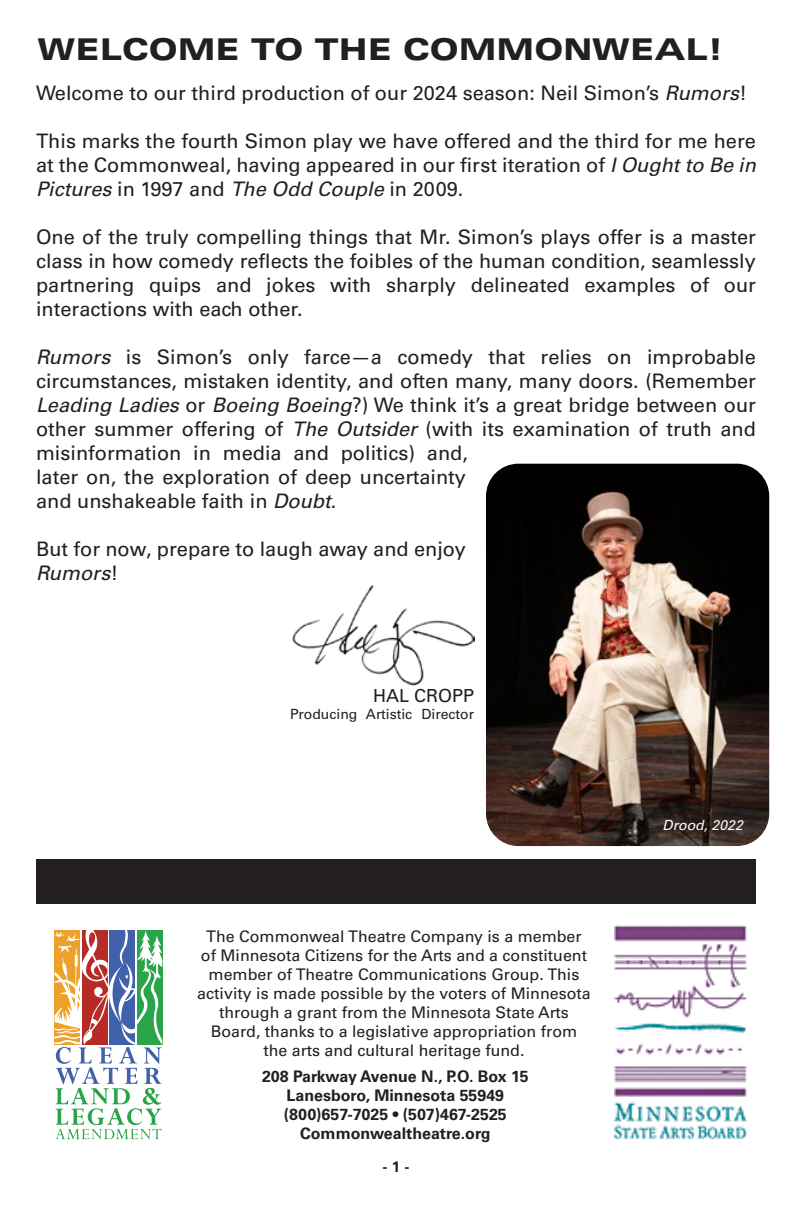
<style>
.page{position:relative;width:792px;height:1224px;background:#fff}
.page>*{position:absolute;margin:0;border:0;box-sizing:border-box;transform-origin:0 0}
.Welcome_Header{font:900 expanded 30px "Univers LT Pro";color:#231f20}
.Welcome_Paragraph_1_Start_Text{font:20px/24px "Univers LT Pro 55 Roman";color:#231f20;text-align:justify}
.Welcome_Paragraph_1_Start_Text-2{font:18px "Univers LT Pro 55 Roman";color:#231f20}
.welcome_body{font:16px/19px "Univers LT Pro 55 Roman";color:#231f20;text-align:center}
.Welcome_Header-2{font:700 16px "Univers LT Pro 65";color:#231f20}
.t1{font:700 15px "Univers LT Pro 65";color:#231f20}
.Welcome_Paragraph_1_Start_Text-3{font:14px "Univers LT Pro 55 Roman";color:#231f20}
.Bio_Text{font:italic 14px "Univers LT Pro 55";color:#fff}
.s1{font-family:"Univers LT Pro 55";font-style:italic}
</style>
<div class="page">
<img style="left:292px;top:585px;width:182px;height:101px">
<img style="left:486px;top:464px;width:283px;height:382px">
<div style="left:36px;top:860px;width:720px;height:44px;background:#231f20"></div>
<svg style="left:55px;top:930px;width:107px;height:209px"></svg>
<img style="left:614px;top:925px;width:133px;height:214px">
<p class="Welcome_Header" style="left:38px;top:32px;width:687px">WELCOME TO THE COMMONWEAL!</p>
<p class="Welcome_Paragraph_1_Start_Text" style="left:36px;top:80px;width:713px">Welcome to our third production of our 2024 season: Neil Simon’s <span class="s1">Rumors</span>!</p>
<p class="Welcome_Paragraph_1_Start_Text" style="left:36px;top:128px;width:722px">This marks the fourth Simon play we have offered and the third for me here at the Commonweal, having appeared in our first iteration of <span class="s1">I Ought to Be in Pictures</span> in 1997 and <span class="s1">The Odd Couple</span> in 2009.</p>
<p class="Welcome_Paragraph_1_Start_Text" style="left:36px;top:224px;width:722px">One of the truly compelling things that Mr. Simon’s plays offer is a master class in how comedy reflects the foibles of the human condition, seamlessly partnering quips and jokes with sharply delineated examples of our interactions with each other.</p>
<p class="Welcome_Paragraph_1_Start_Text" style="left:36px;top:344px;width:722px;text-align:left"><span class="s1">Rumors</span> is Simon’s only farce—a comedy that relies on improbable circumstances, mistaken identity, and often many, many doors. (Remember <span class="s1">Leading Ladies</span> or <span class="s1">Boeing Boeing</span>?) We think it’s a great bridge between our other summer offering of <span class="s1">The Outsider</span> (with its examination of truth and misinformation in media and politics) and,<br>later on, the exploration of deep uncertainty<br>and unshakeable faith in <span class="s1">Doubt</span>.</p>
<p class="Welcome_Paragraph_1_Start_Text" style="left:36px;top:536px;width:432px">But for now, prepare to laugh away and enjoy<br><span class="s1">Rumors</span>!</p>
<p class="Welcome_Paragraph_1_Start_Text-2" style="left:373px;top:683px;width:103px">HAL CROPP</p>
<p class="Welcome_Paragraph_1_Start_Text-3" style="left:290px;top:704px;width:186px">Producing Artistic Director</p>
<p class="welcome_body" style="left:197px;top:926px;width:395px">The Commonweal Theatre Company is a member of Minnesota Citizens for the Arts and a constituent member of Theatre Communications Group. This activity is made possible by the voters of Minnesota through a grant from the Minnesota State Arts Board, thanks to a legislative appropriation from the arts and cultural heritage fund.</p>
<p class="Welcome_Header-2" style="left:262px;top:1065px;width:268px">208 Parkway Avenue N., P.O. Box 15</p>
<p class="Welcome_Header-2" style="left:287px;top:1084px;width:219px">Lanesboro, Minnesota 55949</p>
<p class="Welcome_Header-2" style="left:284px;top:1103px;width:224px">(800)657-7025 • (507)467-2525</p>
<p class="Welcome_Header-2" style="left:300px;top:1122px;width:192px">Commonwealtheatre.org</p>
<p class="t1" style="left:383px;top:1156px;width:28px">- 1 -</p>
<p class="Bio_Text" style="left:663px;top:815px;width:82px">Drood, 2022</p>
</div>
